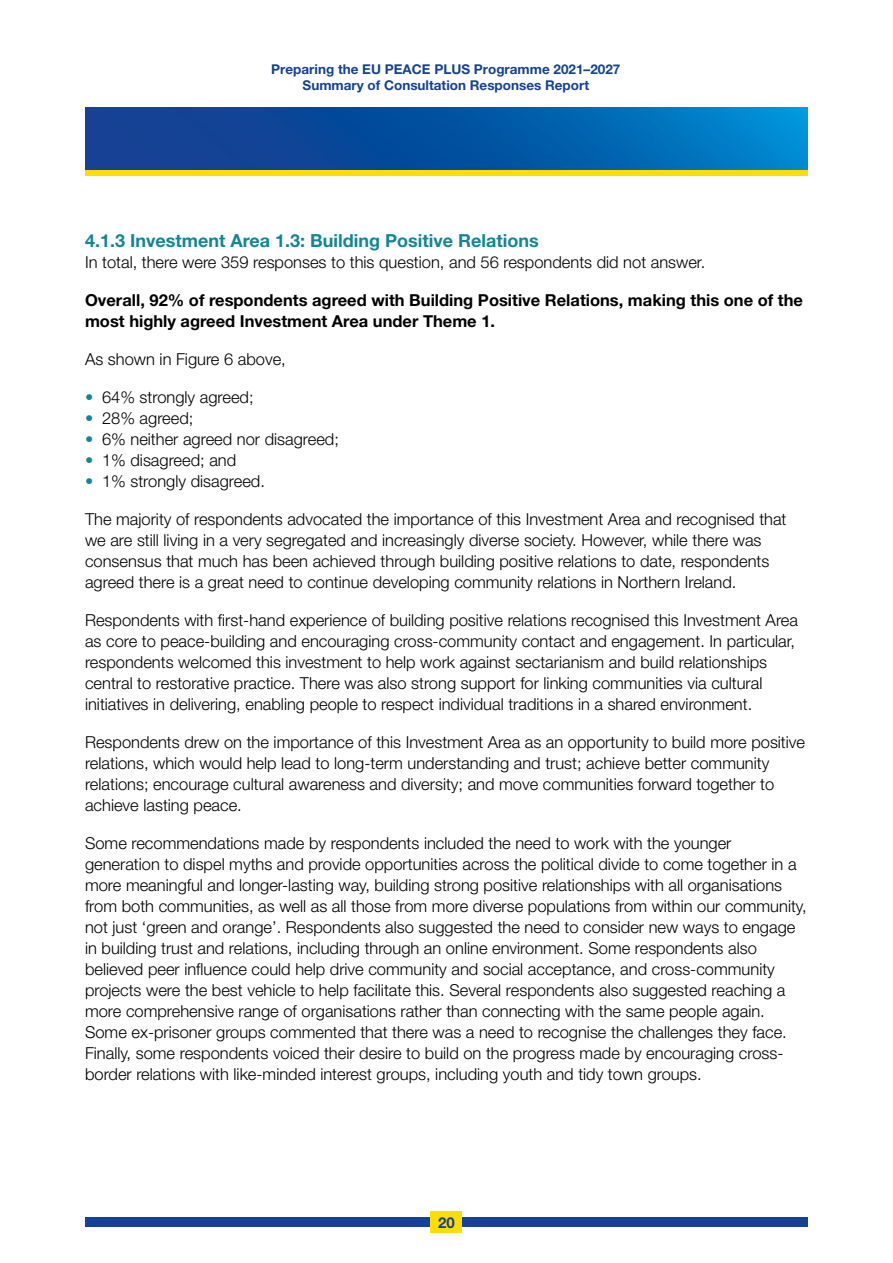
<style>
.page{position:relative;width:893px;height:1263px;background:#fff}
.page>*{position:absolute;margin:0;border:0;box-sizing:border-box;transform-origin:0 0}
.H3_Theme_1_subhead{font:700 18px "Helvetica Neue LT Std";color:#138694}
.P_Body_text_11_14{font:300 16.5px/21px "Helvetica Neue LT Std";color:#000}
.P_Body_text_11_14-2{font:700 16.5px/21px "Helvetica Neue LT Std";color:#000}
.P_Bullets{font:300 16.5px "Helvetica Neue LT Std";color:#000}
.t1{font:700 15px "Helvetica Neue LT Std";color:#164194}
.t2{font:700 13.5px/16.2px "Helvetica Neue LT Std";color:#164194;text-align:center}
.s1{font-weight:700;color:#138694}
</style>
<div class="page">
<svg style="left:85px;top:169px;width:723px;height:6px;background:#d5c61b"></svg>
<svg style="left:85px;top:107px;width:723px;height:62px;background:#0659a7"></svg>
<div style="left:85px;top:1217px;width:723px;height:10px;background:#164194"></div>
<div style="left:430px;top:1212px;width:32px;height:21px;background:#fd0"></div>
<p class="t2" style="left:271px;top:61px;width:351px">Preparing the EU PEACE PLUS Programme 2021–2027<br>Summary of Consultation Responses Report</p>
<p class="H3_Theme_1_subhead" style="left:85px;top:229px;width:455px">4.1.3 Investment Area 1.3: Building Positive Relations</p>
<p class="P_Body_text_11_14" style="left:85px;top:251px;width:622px">In total, there were 359 responses to this question, and 56 respondents did not answer.</p>
<p class="P_Body_text_11_14-2" style="left:85px;top:289px;width:719px">Overall, 92% of respondents agreed with Building Positive Relations, making this one of the most highly agreed Investment Area under Theme 1.</p>
<p class="P_Body_text_11_14" style="left:85px;top:348px;width:202px">As shown in Figure 6 above,</p>
<p class="P_Bullets" style="left:85px;top:387px;width:170px"><span class="s1">•</span> 64% strongly agreed;</p>
<p class="P_Bullets" style="left:85px;top:408px;width:110px"><span class="s1">•</span> 28% agreed;</p>
<p class="P_Bullets" style="left:85px;top:429px;width:255px"><span class="s1">•</span> 6% neither agreed nor disagreed;</p>
<p class="P_Bullets" style="left:85px;top:450px;width:153px"><span class="s1">•</span> 1% disagreed; and</p>
<p class="P_Bullets" style="left:85px;top:471px;width:181px"><span class="s1">•</span> 1% strongly disagreed.</p>
<p class="P_Body_text_11_14" style="left:85px;top:508px;width:703px">The majority of respondents advocated the importance of this Investment Area and recognised that we are still living in a very segregated and increasingly diverse society. However, while there was consensus that much has been achieved through building positive relations to date, respondents agreed there is a great need to continue developing community relations in Northern Ireland.</p>
<p class="P_Body_text_11_14" style="left:85px;top:609px;width:714px">Respondents with first-hand experience of building positive relations recognised this Investment Area as core to peace-building and encouraging cross-community contact and engagement. In particular, respondents welcomed this investment to help work against sectarianism and build relationships central to restorative practice. There was also strong support for linking communities via cultural initiatives in delivering, enabling people to respect individual traditions in a shared environment.</p>
<p class="P_Body_text_11_14" style="left:85px;top:731px;width:722px">Respondents drew on the importance of this Investment Area as an opportunity to build more positive relations, which would help lead to long-term understanding and trust; achieve better community relations; encourage cultural awareness and diversity; and move communities forward together to achieve lasting peace.</p>
<p class="P_Body_text_11_14" style="left:85px;top:832px;width:723px">Some recommendations made by respondents included the need to work with the younger generation to dispel myths and provide opportunities across the political divide to come together in a more meaningful and longer-lasting way, building strong positive relationships with all organisations from both communities, as well as all those from more diverse populations from within our community, not just ‘green and orange’. Respondents also suggested the need to consider new ways to engage in building trust and relations, including through an online environment. Some respondents also believed peer influence could help drive community and social acceptance, and cross-community projects were the best vehicle to help facilitate this. Several respondents also suggested reaching a more comprehensive range of organisations rather than connecting with the same people again.<br>Some ex-prisoner groups commented that there was a need to recognise the challenges they face.<br>Finally, some respondents voiced their desire to build on the progress made by encouraging cross&shy;border relations with like-minded interest groups, including youth and tidy town groups.</p>
<p class="t1" style="left:438px;top:1213px;width:18px">20</p>
</div>
